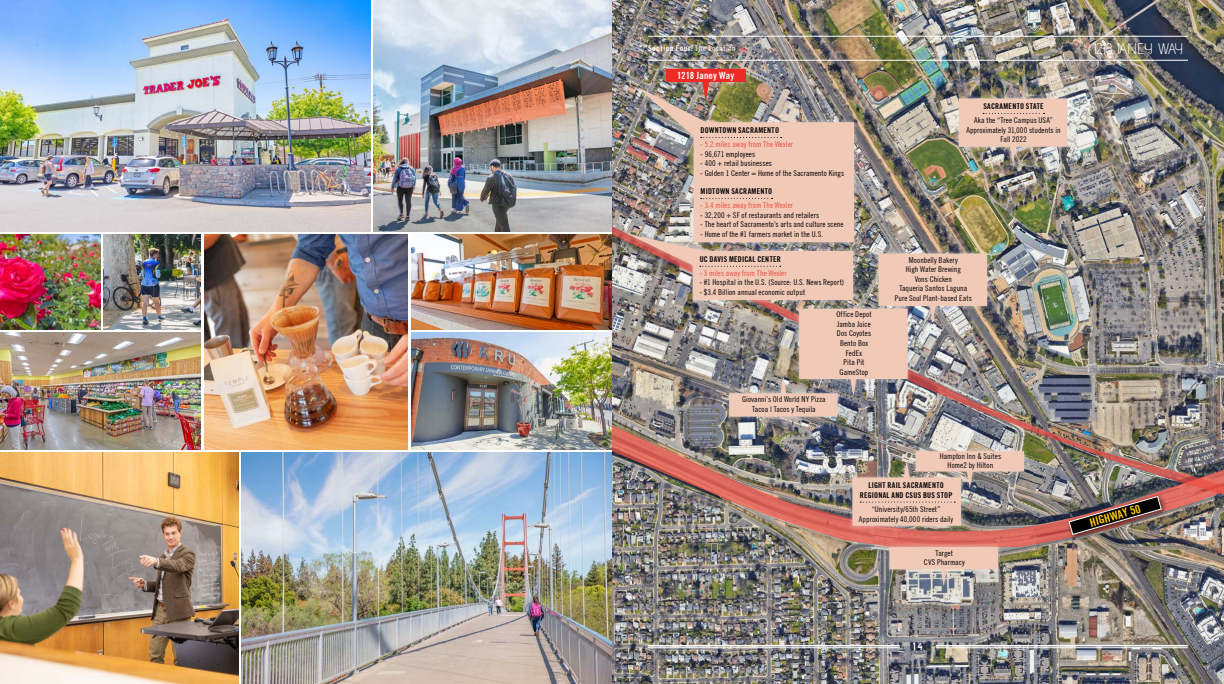
<style>
.page{position:relative;width:1224px;height:684px;background:#fff}
.page>*{position:absolute;margin:0;border:0;box-sizing:border-box;transform-origin:0 0}
.t1{font:300 15.3px "Advent Pro";color:#fff}
.t2{font:700 condensed 11.8px "Trade Gothic No.20";color:#ffcd03}
.t3{font:700 condensed 10px "Trade Gothic No.20";letter-spacing:.01em;color:#fff}
.t4{font:9px "Norwester";color:#fff}
.t5{font:condensed 8px/9.6px "Trade Gothic No.18";letter-spacing:.005em;color:#000;text-align:center}
.t6{font:700 condensed 8px/9.6px "Trade Gothic No.20";letter-spacing:.03em;color:#000;text-align:center}
.t7{font:condensed 8px "Trade Gothic No.18";letter-spacing:.005em;color:#f04e41}
.t8{font:700 condensed 8px "Trade Gothic No.20";letter-spacing:.07em;color:#fff}
.s1{font-family:"Trade Gothic No.18";font-weight:400}
</style>
<div class="page">
<img style="left:612px;top:0;width:612px;height:684px">
<img style="left:612px;top:519px;width:612px;height:28px">
<div style="left:954px;top:94px;width:118px;height:74px;background:#fff;opacity:.5"></div>
<div style="left:848px;top:457px;width:118px;height:74px;background:#fff;opacity:.5"></div>
<img style="left:612px;top:227px;width:612px;height:292px">
<div style="left:724px;top:372px;width:118px;height:49px;background:#fff;opacity:.5"></div>
<div style="left:911px;top:446px;width:118px;height:46px;background:#fff;opacity:.5"></div>
<div style="left:885px;top:542px;width:118px;height:48px;background:#fff;opacity:.5"></div>
<svg style="left:890px;top:547px;width:108px;height:40px;background:#ceb7ad"></svg>
<img style="left:959px;top:98px;width:108px;height:66px">
<img style="left:852px;top:451px;width:172px;height:75px">
<div style="left:1066px;top:493px;width:103px;height:49px;background:#000;opacity:.65"></div>
<img style="left:1068px;top:496px;width:94px;height:39px">
<div style="left:633px;top:82px;width:226px;height:165px;background:#fff;opacity:.5"></div>
<img style="left:637px;top:87px;width:217px;height:143px">
<div style="left:624px;top:230px;width:234px;height:75px;background:#fff;opacity:.5"></div>
<svg style="left:701px;top:137px;width:81px;height:1px"></svg>
<img style="left:627px;top:234px;width:360px;height:183px">
<svg style="left:701px;top:198px;width:72px;height:1px"></svg>
<div style="left:660px;top:64px;width:91px;height:42px;background:#fff;opacity:.5"></div>
<img style="left:666px;top:69px;width:80px;height:33px">
<img style="left:242px;top:453px;width:370px;height:231px">
<img style="left:0;top:0;width:370px;height:231px">
<img style="left:373px;top:0;width:239px;height:231px">
<img style="left:0;top:453px;width:239px;height:231px">
<img style="left:0;top:332px;width:201px;height:118px">
<img style="left:411px;top:332px;width:201px;height:118px">
<img style="left:0;top:234px;width:100px;height:95px">
<img style="left:104px;top:234px;width:97px;height:95px">
<img style="left:411px;top:234px;width:201px;height:95px">
<img style="left:204px;top:234px;width:204px;height:216px">
<hr style="left:648px;top:60px;width:540px;height:1px;background:#fff">
<hr style="left:648px;top:36px;width:540px;height:1px;background:#fff">
<hr style="left:648px;top:645px;width:252px;height:1px;background:#fff">
<hr style="left:648px;top:647px;width:252px;height:1px;background:#fff">
<hr style="left:936px;top:645px;width:252px;height:1px;background:#fff">
<hr style="left:936px;top:647px;width:252px;height:1px;background:#fff">
<p class="t8" style="left:648px;top:44px;width:89px">Section Four: <span class="s1">The Location</span></p>
<p class="t3" style="left:677px;top:69px;width:59px">1218 Janey Way</p>
<p class="t6" style="left:701px;top:125px;width:80px">DOWNTOWN SACRAMENTO</p>
<p class="t7" style="left:700px;top:139px;width:94px">- 5.2 miles away from The Wexler</p>
<p class="t5" style="left:700px;top:149px;width:57px">- 96,671 employees</p>
<p class="t5" style="left:700px;top:158px;width:73px">- 400 + retail businesses</p>
<p class="t5" style="left:700px;top:168px;width:146px">- Golden 1 Center = Home of the Sacramento Kings</p>
<p class="t6" style="left:701px;top:186px;width:73px">MIDTOWN SACRAMENTO</p>
<p class="t7" style="left:700px;top:200px;width:94px">- 3.4 miles away from The Wexler</p>
<p class="t5" style="left:700px;top:210px;width:120px">- 32,200 + SF of restaurants and retailers</p>
<p class="t5" style="left:700px;top:219px;width:145px">- The heart of Sacramento’s arts and culture scene</p>
<p class="t5" style="left:700px;top:229px;width:124px">- Home of the #1 farmers market in the U.S.</p>
<p class="t6" style="left:700px;top:254px;width:83px">UC DAVIS MEDICAL CENTER</p>
<p class="t7" style="left:699px;top:268px;width:89px">- 3 miles away from The Wexler</p>
<p class="t5" style="left:699px;top:278px;width:146px">- #1 Hospital in the U.S. (Source: U.S. News Report)</p>
<p class="t5" style="left:699px;top:287px;width:107px">- $3.4 Billion annual economic output</p>
<p class="t5" style="left:742px;top:395px;width:85px">Giovanni’s Old World NY Pizza<br>Tacoa | Tacos y Tequila</p>
<p class="t5" style="left:836px;top:310px;width:37px">Office Depot<br>Jamba Juice<br>Dos Coyotes<br>Bento Box<br>FedEx<br>Pita Pit<br>GameStop</p>
<p class="t6" style="left:983px;top:101px;width:62px">SACRAMENTO STATE</p>
<p class="t5" style="left:966px;top:115px;width:96px">Aka the “Tree Campus USA”<br>Approximately 31,000 students in<br>Fall 2022</p>
<p class="t5" style="left:895px;top:255px;width:78px">Moonbelly Bakery<br>High Water Brewing<br>Vons Chicken<br>Taqueria Santos Laguna<br>Pure Soul Plant-based Eats</p>
<p class="t5" style="left:940px;top:451px;width:63px">Hampton Inn &amp; Suites<br>Home2 by Hilton</p>
<p class="t6" style="left:860px;top:480px;width:94px">LIGHT RAIL SACRAMENTO<br>REGIONAL AND CSUS BUS STOP</p>
<p class="t5" style="left:859px;top:504px;width:96px">“University/65th Street”<br>Approximately 40,000 riders daily</p>
<p class="t5" style="left:924px;top:548px;width:42px">Target<br>CVS Pharmacy</p>
<h1 class="t1" style="left:1093px;top:39px;width:92px">1218 JANEY WAY</h1>
<h2 class="t2" style="left:1088px;top:516px;width:54px;rotate:-16deg">HIGHWAY 50</h2>
<p class="t4" style="left:913px;top:642px;width:12px">14</p>
</div>
